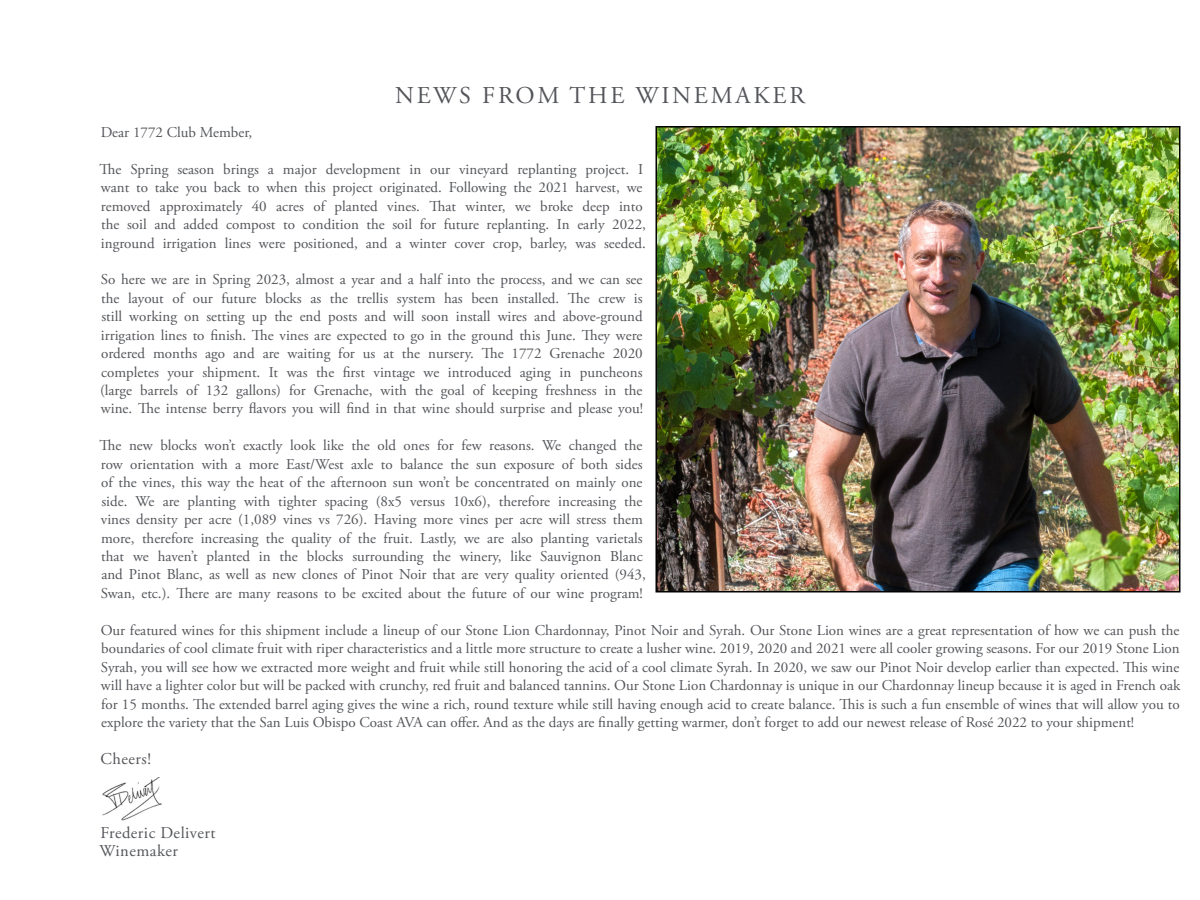
<style>
.page{position:relative;width:1200px;height:900px;background:#fff}
.page>*{position:absolute;margin:0;border:0;box-sizing:border-box;transform-origin:0 0}
.Serif_Kern_Head{font:24.15px "Adobe Garamond Pro";letter-spacing:.115em;color:#54555a}
.Text_San_light{font:16.5px "Adobe Garamond Pro";letter-spacing:.03em;color:#54555a}
.Text_San_light-2{font:15px/18.5px "Adobe Garamond Pro";color:#54555a}
</style>
<div class="page">
<img style="left:659px;top:129px;width:518px;height:460px">
<div style="left:656px;top:126px;width:524px;height:466px;border:2px solid #000"></div>
<img style="left:102px;top:777px;width:60px;height:43px">
<p class="Serif_Kern_Head" style="left:395px;top:81px;width:411px">NEWS FROM THE WINEMAKER</p>
<p class="Text_San_light-2" style="left:101px;top:123px;width:153px">Dear 1772 Club Member,</p>
<p class="Text_San_light-2" style="left:100px;top:160px;width:548px">The Spring season brings a major development in our vineyard replanting project. I want to take you back to when this project originated. Following the 2021 harvest, we removed approximately 40 acres of planted vines. That winter, we broke deep into the soil and added compost to condition the soil for future replanting. In early 2022, inground irrigation lines were positioned, and a winter cover crop, barley, was seeded.</p>
<p class="Text_San_light-2" style="left:100px;top:271px;width:544px;text-align:justify">So here we are in Spring 2023, almost a year and a half into the process, and we can see the layout of our future blocks as the trellis system has been installed. The crew is still working on setting up the end posts and will soon install wires and above-ground irrigation lines to finish. The vines are expected to go in the ground this June. They were ordered months ago and are waiting for us at the nursery. The 1772 Grenache 2020 completes your shipment. It was the first vintage we introduced aging in puncheons (large barrels of 132 gallons) for Grenache, with the goal of keeping freshness in the wine. The intense berry flavors you will find in that wine should surprise and please you!</p>
<p class="Text_San_light-2" style="left:100px;top:437px;width:548px">The new blocks won’t exactly look like the old ones for few reasons. We changed the row orientation with a more East/West axle to balance the sun exposure of both sides of the vines, this way the heat of the afternoon sun won’t be concentrated on mainly one side. We are planting with tighter spacing (8x5 versus 10x6), therefore increasing the vines density per acre (1,089 vines vs 726). Having more vines per acre will stress them more, therefore increasing the quality of the fruit. Lastly, we are also planting varietals that we haven’t planted in the blocks surrounding the winery, like Sauvignon Blanc and Pinot Blanc, as well as new clones of Pinot Noir that are very quality oriented (943, Swan, etc.). There are many reasons to be excited about the future of our wine program!</p>
<p class="Text_San_light-2" style="left:101px;top:621px;width:1081px;text-align:justify">Our featured wines for this shipment include a lineup of our Stone Lion Chardonnay, Pinot Noir and Syrah. Our Stone Lion wines are a great representation of how we can push the boundaries of cool climate fruit with riper characteristics and a little more structure to create a lusher wine. 2019, 2020 and 2021 were all cooler growing seasons. For our 2019 Stone Lion Syrah, you will see how we extracted more weight and fruit while still honoring the acid of a cool climate Syrah. In 2020, we saw our Pinot Noir develop earlier than expected. This wine will have a lighter color but will be packed with crunchy, red fruit and balanced tannins. Our Stone Lion Chardonnay is unique in our Chardonnay lineup because it is aged in French oak for 15 months. The extended barrel aging gives the wine a rich, round texture while still having enough acid to create balance. This is such a fun ensemble of wines that will allow you to explore the variety that the San Luis Obispo Coast AVA can offer. And as the days are finally getting warmer, don’t forget to add our newest release of Rosé 2022 to your shipment!</p>
<p class="Text_San_light" style="left:101px;top:749px;width:52px">Cheers!</p>
<p class="Text_San_light" style="left:100px;top:822px;width:117px">Frederic Delivert</p>
<p class="Text_San_light" style="left:99px;top:841px;width:80px">Winemaker</p>
</div>
